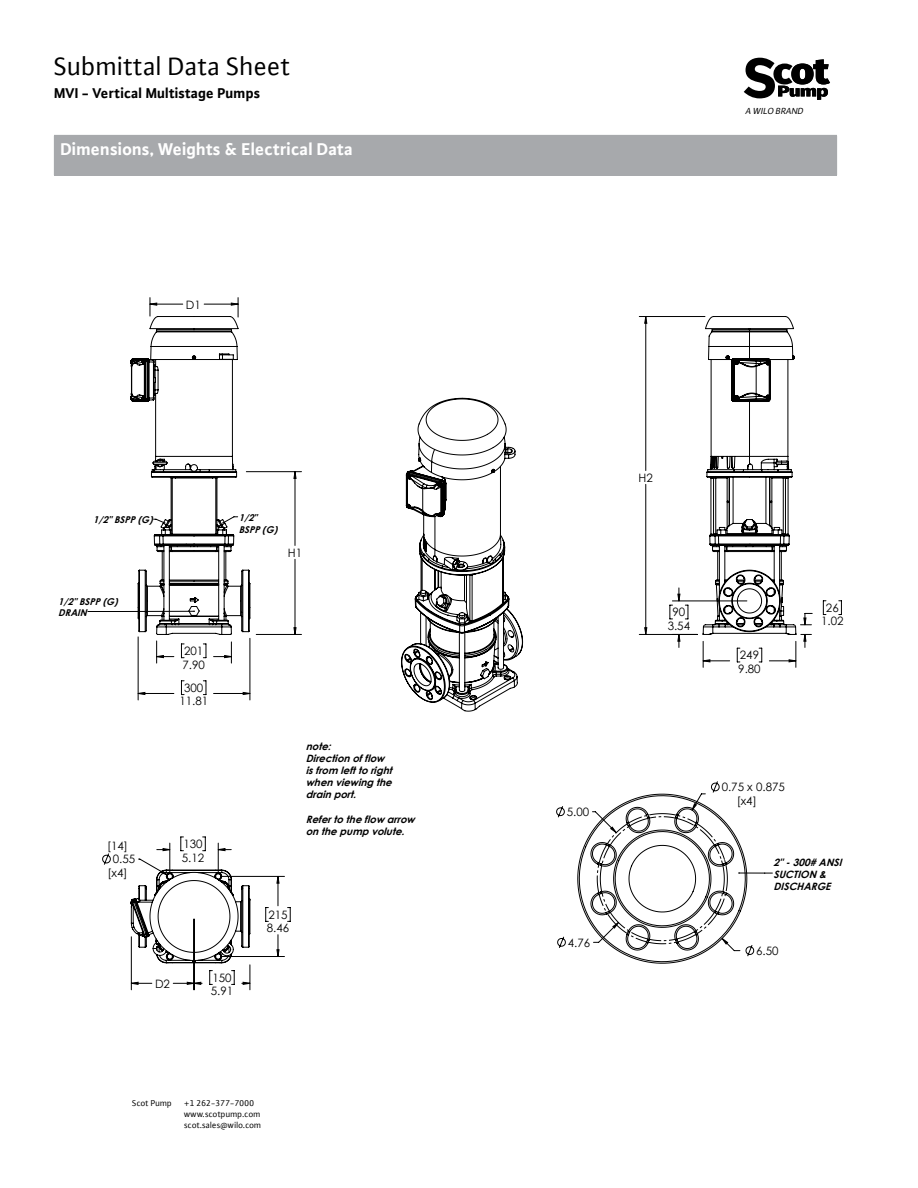
<style>
.page{position:relative;width:918px;height:1188px;background:#fff}
.page>*{position:absolute;margin:0;border:0;box-sizing:border-box;transform-origin:0 0}
.t1{font:27px "WILO Plus FM";color:#000}
.t2{font:700 18px "WILO Plus FM";color:#fff}
.t3{font:700 15px "WILO Plus FM";color:#000}
.t4{font:11.55px/13.4px "Century Gothic";color:#000}
.t5{font:italic 700 10.05px/12.1px "Century Gothic";color:#000}
.t6{font:italic 700 9.45px/11.4px "Century Gothic";color:#000}
.t7{font:italic 9.3px "WILO Plus FM";color:#000}
.t8{font:9px/10.8px "WILO Plus FM";color:#000}
</style>
<div class="page">
<svg style="left:744px;top:58px;width:86px;height:42px"></svg>
<div style="left:54px;top:135px;width:783px;height:41px;background:#a7a9ac"></div>
<svg style="left:102px;top:853px;width:9px;height:12px"></svg>
<svg style="left:131px;top:303px;width:675px;height:681px"></svg>
<svg style="left:703px;top:316px;width:93px;height:319px"></svg>
<svg style="left:401px;top:398px;width:122px;height:314px"></svg>
<svg style="left:88px;top:316px;width:162px;height:319px"></svg>
<svg style="left:130px;top:870px;width:120px;height:93px"></svg>
<svg style="left:577px;top:781px;width:195px;height:183px"></svg>
<h1 class="t1" style="left:54px;top:49px;width:238px">Submittal Data Sheet</h1>
<h3 class="t3" style="left:54px;top:83px;width:208px">MVI - Vertical Multistage Pumps</h3>
<h2 class="t2" style="left:60px;top:137px;width:294px">Dimensions, Weights &amp; Electrical Data</h2>
<p class="t4" style="left:186px;top:297px;width:17px">D1</p>
<p class="t6" style="left:93px;top:513px;width:64px">1/2"BSPP(G)</p>
<p class="t6" style="left:239px;top:512px;width:44px">1/2"<br>BSPP(G)</p>
<p class="t4" style="left:288px;top:546px;width:16px">H1</p>
<p class="t6" style="left:58px;top:595px;width:64px">1/2"BSPP(G)<br>DRAIN</p>
<p class="t4" style="left:183px;top:644px;width:24px">201<br>7.90</p>
<p class="t4" style="left:179px;top:681px;width:30px;text-align:center">300<br>11.81</p>
<p class="t4" style="left:107px;top:839px;width:22px">[14]</p>
<p class="t4" style="left:113px;top:852px;width:24px">0.55</p>
<p class="t4" style="left:107px;top:866px;width:22px">[x4]</p>
<p class="t4" style="left:182px;top:837px;width:24px">130<br>5.12</p>
<p class="t5" style="left:306px;top:740px;width:91px">note:<br>Directionofflow isfrom lefttoright whenviewingthe drainport.</p>
<p class="t5" style="left:306px;top:813px;width:114px">Refertotheflow arrow onthepumpvolute.</p>
<p class="t4" style="left:155px;top:977px;width:17px">D2</p>
<p class="t4" style="left:211px;top:971px;width:24px">150<br>5.91</p>
<p class="t4" style="left:267px;top:908px;width:24px">215<br>8.46</p>
<p class="t8" style="left:132px;top:1098px;width:41px">Scot Pump</p>
<p class="t8" style="left:184px;top:1098px;width:79px">+1 262-377-7000 www.scotpump.com scot.sales@wilo.com</p>
<p class="t7" style="left:746px;top:105px;width:60px">A WILO BRAND</p>
<p class="t4" style="left:567px;top:805px;width:24px">5.00</p>
<p class="t4" style="left:568px;top:936px;width:24px">4.76</p>
<p class="t4" style="left:639px;top:471px;width:16px">H2</p>
<p class="t4" style="left:668px;top:605px;width:24px;text-align:center">90<br>3.54</p>
<p class="t4" style="left:738px;top:648px;width:24px">249<br>9.80</p>
<p class="t4" style="left:821px;top:601px;width:24px;text-align:center">26<br>1.02</p>
<p class="t4" style="left:737px;top:780px;width:50px;line-height:13.8px;text-indent:-15px">0.75 x 0.875 [x4]</p>
<p class="t5" style="left:773px;top:856px;width:74px">2"-300#ANSI<br>SUCTION &amp;<br>DISCHARGE</p>
<p class="t4" style="left:756px;top:944px;width:24px">6.50</p>
</div>
